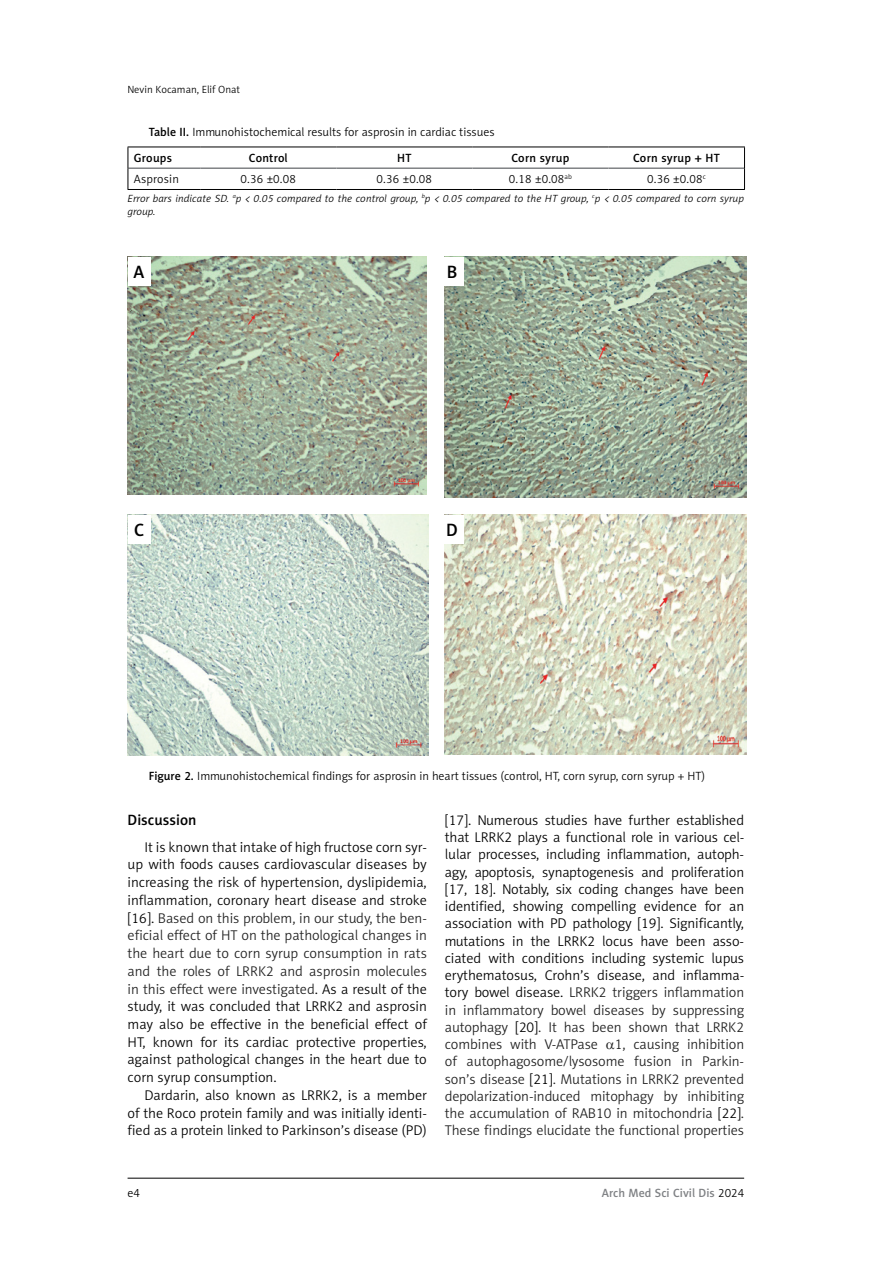
<style>
.page{position:relative;width:893px;height:1263px;background:#fff}
.page>*{position:absolute;margin:0;border:0;box-sizing:border-box;transform-origin:0 0}
.t1{font:18px "Naomi Sans EFN Medium";color:#000}
.t2{font:15px "Naomi Sans EFN Medium";color:#000}
.t3{font:14.25px/17.2px "Naomi Sans EFN Light";letter-spacing:-.005em;color:#000;text-align:justify}
.t4{font:12px "Naomi Sans EFN Light";color:#000}
.t5{font:12px "Naomi Sans EFN Medium";letter-spacing:.015em;color:#000}
.t6{font:12px "Naomi Sans EFN Medium";color:#808285}
.t7{font:italic 10.5px/13.5px "Naomi Sans EFN Light";letter-spacing:.015em;color:#000}
.t8{font:10.5px "Naomi Sans EFN Light";color:#000}
.s1{font-family:"Naomi Sans EFN Medium"}
.s2{color:#212121}
.s3{font-family:"Naomi Sans EFN Light";color:#000}
</style>
<div class="page">
<hr style="left:128px;top:1178px;width:616px;height:1px;background:#000">
<img style="left:128px;top:257px;width:299px;height:238px">
<img style="left:445px;top:257px;width:301px;height:240px">
<img style="left:128px;top:515px;width:301px;height:241px">
<img style="left:445px;top:515px;width:301px;height:239px">
<hr style="left:128px;top:167px;width:72px;height:2px;background:#808285">
<hr style="left:200px;top:167px;width:136px;height:2px;background:#808285">
<hr style="left:336px;top:167px;width:136px;height:2px;background:#808285">
<hr style="left:472px;top:167px;width:136px;height:2px;background:#808285">
<hr style="left:608px;top:167px;width:136px;height:2px;background:#808285">
<hr style="left:128px;top:147px;width:72px;height:1px;background:#000">
<hr style="left:200px;top:147px;width:136px;height:1px;background:#000">
<hr style="left:336px;top:147px;width:136px;height:1px;background:#000">
<hr style="left:472px;top:147px;width:136px;height:1px;background:#000">
<hr style="left:608px;top:147px;width:137px;height:1px;background:#000">
<svg style="left:128px;top:147px;width:1px;height:42px"></svg>
<svg style="left:744px;top:147px;width:1px;height:42px"></svg>
<hr style="left:128px;top:189px;width:72px;height:1px;background:#000">
<hr style="left:200px;top:189px;width:136px;height:1px;background:#000">
<hr style="left:336px;top:189px;width:136px;height:1px;background:#000">
<hr style="left:472px;top:189px;width:136px;height:1px;background:#000">
<hr style="left:608px;top:189px;width:137px;height:1px;background:#000">
<div style="left:128px;top:257px;width:23px;height:28px;background:#fff"></div>
<div style="left:128px;top:515px;width:23px;height:28px;background:#fff"></div>
<div style="left:441px;top:257px;width:22px;height:28px;background:#fff"></div>
<div style="left:441px;top:515px;width:22px;height:28px;background:#fff"></div>
<p class="t8" style="left:128px;top:83px;width:114px">Nevin Kocaman, Elif Onat</p>
<p class="t4" style="left:149px;top:125px;width:347px"><span class="s1">Table II.</span> Immunohistochemical results for asprosin in cardiac tissues</p>
<p class="t5" style="left:134px;top:150px;width:40px">Groups</p>
<p class="t5" style="left:249px;top:150px;width:40px">Control</p>
<p class="t5" style="left:397px;top:150px;width:16px">HT</p>
<p class="t5" style="left:511px;top:150px;width:59px">Corn syrup</p>
<p class="t5" style="left:633px;top:150px;width:88px">Corn syrup + HT</p>
<p class="t4" style="left:134px;top:172px;width:47px">Asprosin</p>
<p class="t4" style="left:241px;top:172px;width:57px">0.36 ±0.08</p>
<p class="t4" style="left:377px;top:172px;width:57px">0.36 ±0.08</p>
<p class="t4" style="left:509px;top:172px;width:64px">0.18 ±0.08<sup>ab</sup></p>
<p class="t4" style="left:647px;top:172px;width:60px">0.36 ±0.08<sup>c</sup></p>
<p class="t7" style="left:128px;top:191px;width:618px">Error bars indicate SD. <sup>a</sup>p &lt; 0.05 compared to the control group, <sup>b</sup>p &lt; 0.05 compared to the HT group, <sup>c</sup>p &lt; 0.05 compared to corn syrup group.</p>
<p class="t1" style="left:134px;top:261px;width:12px">A</p>
<p class="t1" style="left:134px;top:519px;width:12px">C</p>
<p class="t1" style="left:447px;top:261px;width:12px">B</p>
<p class="t1" style="left:446px;top:519px;width:13px">D</p>
<p class="t4" style="left:149px;top:769px;width:558px"><span class="s1">Figure 2.</span> Immunohistochemical findings for asprosin in heart tissues (control, HT, corn syrup, corn syrup + HT)</p>
<p class="t2" style="left:128px;top:811px;width:70px">Discussion</p>
<p class="t3" style="left:128px;top:838px;width:301px;line-height:17.7px;text-indent:17px">It is known that intake of high fructose corn syr&shy;up with foods causes cardiovascular diseases by increasing the risk of hypertension, dyslipidemia, inflammation, coronary heart disease and stroke [16]. <span class="s2">Based on this problem, in our study, the ben&shy;eficial effect of HT on the pathological changes in the heart due to corn syrup consumption in rats and the roles of LRRK2 and asprosin molecules in this effect were investigated</span>. As a result of the study, it was concluded that LRRK2 and asprosin may also be effective in the beneficial effect of HT, known for its cardiac protective properties, against pathological changes in the heart due to corn syrup consumption.</p>
<p class="t3" style="left:128px;top:1086px;width:301px;line-height:17.7px;text-indent:17px">Dardarin, also known as LRRK2, is a member of the Roco protein family and was initially identi&shy;fied as a protein linked to Parkinson’s disease (PD)</p>
<p class="t3" style="left:445px;top:811px;width:301px">[17]. Numerous studies have further established that LRRK2 plays a functional role in various cel&shy;lular processes, including inflammation, autoph&shy;agy, apoptosis, synaptogenesis and proliferation [17, 18]. Notably, six coding changes have been identified, showing compelling evidence for an association with PD pathology [19]. Significantly, mutations in the LRRK2 locus have been asso&shy;ciated with conditions including systemic lupus erythematosus, Crohn’s disease, and inflamma&shy;tory bowel disease. <span class="s2">LRRK2 triggers inflammation in inflammatory bowel diseases by suppressing autophagy</span> [20]<span class="s2">. It has been shown that LRRK2 combines with V-ATPase 1, causing inhibition of autophagosome/lysosome fusion in Parkin&shy;son’s disease</span> [21]<span class="s2">. Mutations in LRRK2 prevented depolarization-induced mitophagy by inhibiting the accumulation of RAB10 in mitochondria</span> [22]<span class="s2">.<br>These findings elucidate the functional properties</span></p>
<p class="t4" style="left:128px;top:1186px;width:14px">e4</p>
<p class="t6" style="left:602px;top:1186px;width:144px">Arch Med Sci Civil Dis <span class="s3">2024</span></p>
</div>
